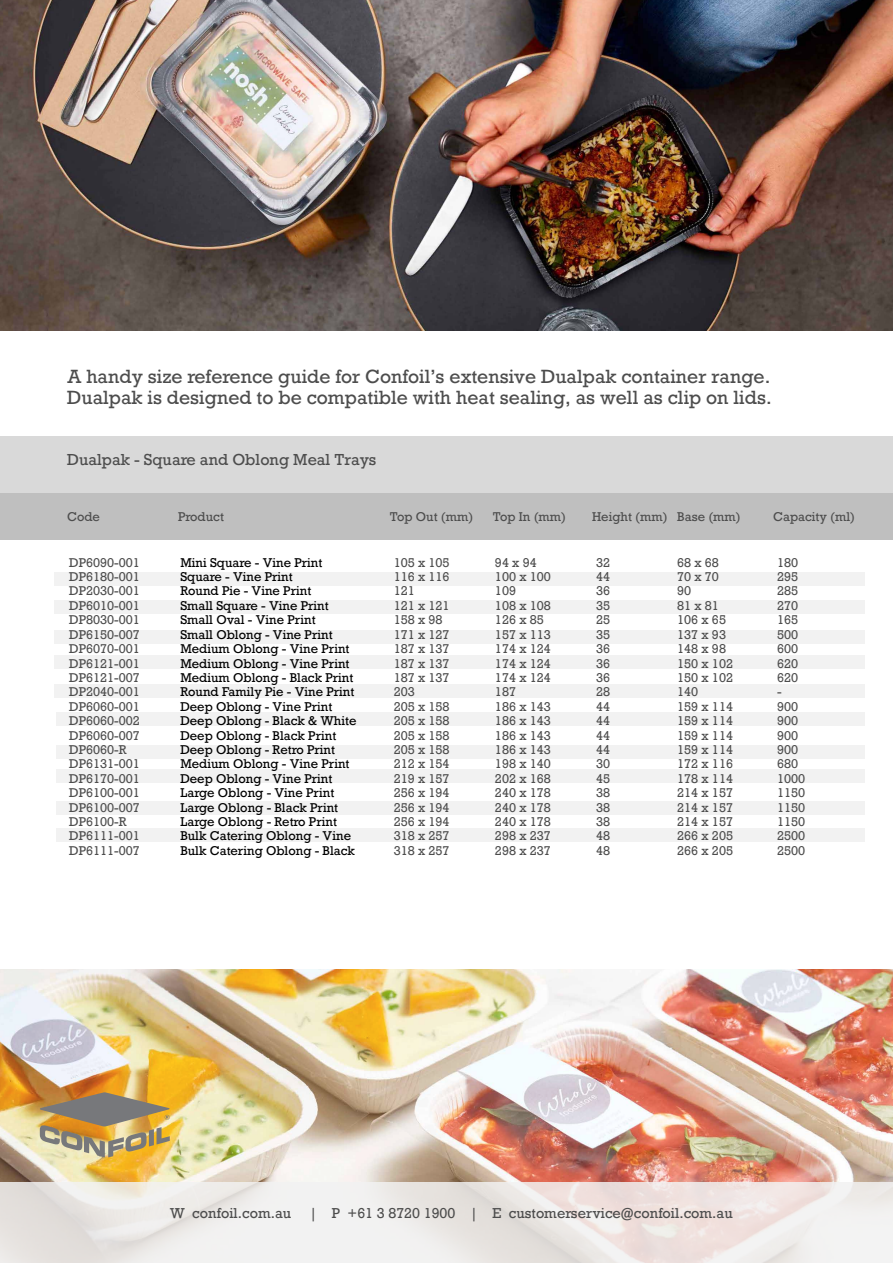
<style>
.page{position:relative;width:893px;height:1263px;background:#fff}
.page>*{position:absolute;margin:0;border:0;box-sizing:border-box;transform-origin:0 0}
.t1{font:18px/21.6px "Rockwell";color:#4d4d4d}
.t2{font:15px "Rockwell";color:#4d4d4d}
.t3{font:13.5px "Rockwell";color:#4d4d4d}
.t4{font:12px/14.4px "Rockwell";color:#4d4d4d}
.t5{font:12px/14.4px "Rockwell";color:#000}
</style>
<div class="page">
<img style="left:0;top:969px;width:893px;height:213px">
<svg style="left:0;top:1182px;width:893px;height:81px"></svg>
<img style="left:0;top:0;width:893px;height:330px">
<div style="left:0;top:437px;width:892px;height:57px;background:#d9d9d9"></div>
<div style="left:0;top:494px;width:893px;height:46px;background:#bfbfbf"></div>
<img style="left:40px;top:1092px;width:130px;height:65px">
<div style="left:56px;top:828px;width:808px;height:13px;background:#f2f2f2"></div>
<div style="left:56px;top:801px;width:808px;height:13px;background:#f2f2f2"></div>
<div style="left:56px;top:769px;width:808px;height:14px;background:#f2f2f2"></div>
<div style="left:56px;top:745px;width:808px;height:13px;background:#f2f2f2"></div>
<div style="left:56px;top:712px;width:808px;height:14px;background:#f2f2f2"></div>
<div style="left:54px;top:684px;width:810px;height:13px;background:#f2f2f2"></div>
<div style="left:54px;top:655px;width:810px;height:14px;background:#f2f2f2"></div>
<div style="left:54px;top:630px;width:810px;height:14px;background:#f2f2f2"></div>
<div style="left:54px;top:600px;width:810px;height:14px;background:#f2f2f2"></div>
<div style="left:54px;top:572px;width:810px;height:13px;background:#f2f2f2"></div>
<h1 class="t1" style="left:67px;top:366px;width:706px">A handy size reference guide for Confoil’s extensive Dualpak container range.<br>Dualpak is designed to be compatible with heat sealing, as well as clip on lids.</h1>
<p class="t2" style="left:67px;top:451px;width:310px">Dualpak - Square and Oblong Meal Trays</p>
<p class="t4" style="left:67px;top:510px;width:34px">Code</p>
<p class="t4" style="left:178px;top:510px;width:47px">Product</p>
<p class="t4" style="left:390px;top:510px;width:85px">Top Out (mm)</p>
<p class="t4" style="left:493px;top:510px;width:75px">Top In (mm)</p>
<p class="t4" style="left:592px;top:510px;width:150px">Height (mm) Base (mm)</p>
<p class="t4" style="left:773px;top:510px;width:83px">Capacity (ml)</p>
<p class="t4" style="left:69px;top:555px;width:72px">DP6090-001<br>DP6180-001<br>DP2030-001<br>DP6010-001<br>DP8030-001<br>DP6150-007<br>DP6070-001<br>DP6121-001<br>DP6121-007<br>DP2040-001<br>DP6060-001<br>DP6060-002<br>DP6060-007<br>DP6060-R<br>DP6131-001<br>DP6170-001<br>DP6100-001<br>DP6100-007<br>DP6100-R<br>DP6111-001<br>DP6111-007</p>
<p class="t5" style="left:180px;top:555px;width:178px">Mini Square - Vine Print<br>Square - Vine Print<br>Round Pie - Vine Print<br>Small Square - Vine Print<br>Small Oval - Vine Print<br>Small Oblong - Vine Print<br>Medium Oblong - Vine Print<br>Medium Oblong - Vine Print<br>Medium Oblong - Black Print<br>Round Family Pie - Vine Print<br>Deep Oblong - Vine Print<br>Deep Oblong - Black &amp; White<br>Deep Oblong - Black Print<br>Deep Oblong - Retro Print<br>Medium Oblong - Vine Print<br>Deep Oblong - Vine Print<br>Large Oblong - Vine Print<br>Large Oblong - Black Print<br>Large Oblong - Retro Print<br>Bulk Catering Oblong - Vine<br>Bulk Catering Oblong - Black</p>
<p class="t4" style="left:495px;top:555px;width:57px">94 x 94<br>100 x 100<br>109<br>108 x 108<br>126 x 85<br>157 x 113<br>174 x 124<br>174 x 124<br>174 x 124<br>187<br>186 x 143<br>186 x 143<br>186 x 143<br>186 x 143<br>198 x 140<br>202 x 168<br>240 x 178<br>240 x 178<br>240 x 178<br>298 x 237<br>298 x 237</p>
<p class="t4" style="left:394px;top:555px;width:57px">105 x 105<br>116 x 116<br>121<br>121 x 121<br>158 x 98<br>171 x 127<br>187 x 137<br>187 x 137<br>187 x 137<br>203<br>205 x 158<br>205 x 158<br>205 x 158<br>205 x 158<br>212 x 154<br>219 x 157<br>256 x 194<br>256 x 194<br>256 x 194<br>318 x 257<br>318 x 257</p>
<p class="t4" style="left:596px;top:555px;width:16px;text-align:justify">32<br>44<br>36<br>35<br>25<br>35<br>36<br>36<br>36<br>28<br>44<br>44<br>44<br>44<br>30<br>45<br>38<br>38<br>38<br>48<br>48</p>
<p class="t4" style="left:677px;top:555px;width:57px">68 x 68<br>70 x 70<br>90<br>81 x 81<br>106 x 65<br>137 x 93<br>148 x 98<br>150 x 102<br>150 x 102<br>140<br>159 x 114<br>159 x 114<br>159 x 114<br>159 x 114<br>172 x 116<br>178 x 114<br>214 x 157<br>214 x 157<br>214 x 157<br>266 x 205<br>266 x 205</p>
<p class="t4" style="left:777px;top:555px;width:30px">180<br>295<br>285<br>270<br>165<br>500<br>600<br>620<br>620 -<br>900<br>900<br>900<br>900<br>680<br>1000<br>1150<br>1150<br>1150<br>2500<br>2500</p>
<p class="t3" style="left:170px;top:1204px;width:123px">W confoil.com.au</p>
<p class="t3" style="left:310px;top:1204px;width:425px">| P +61 3 8720 1900 | E customerservice@confoil.com.au</p>
</div>
